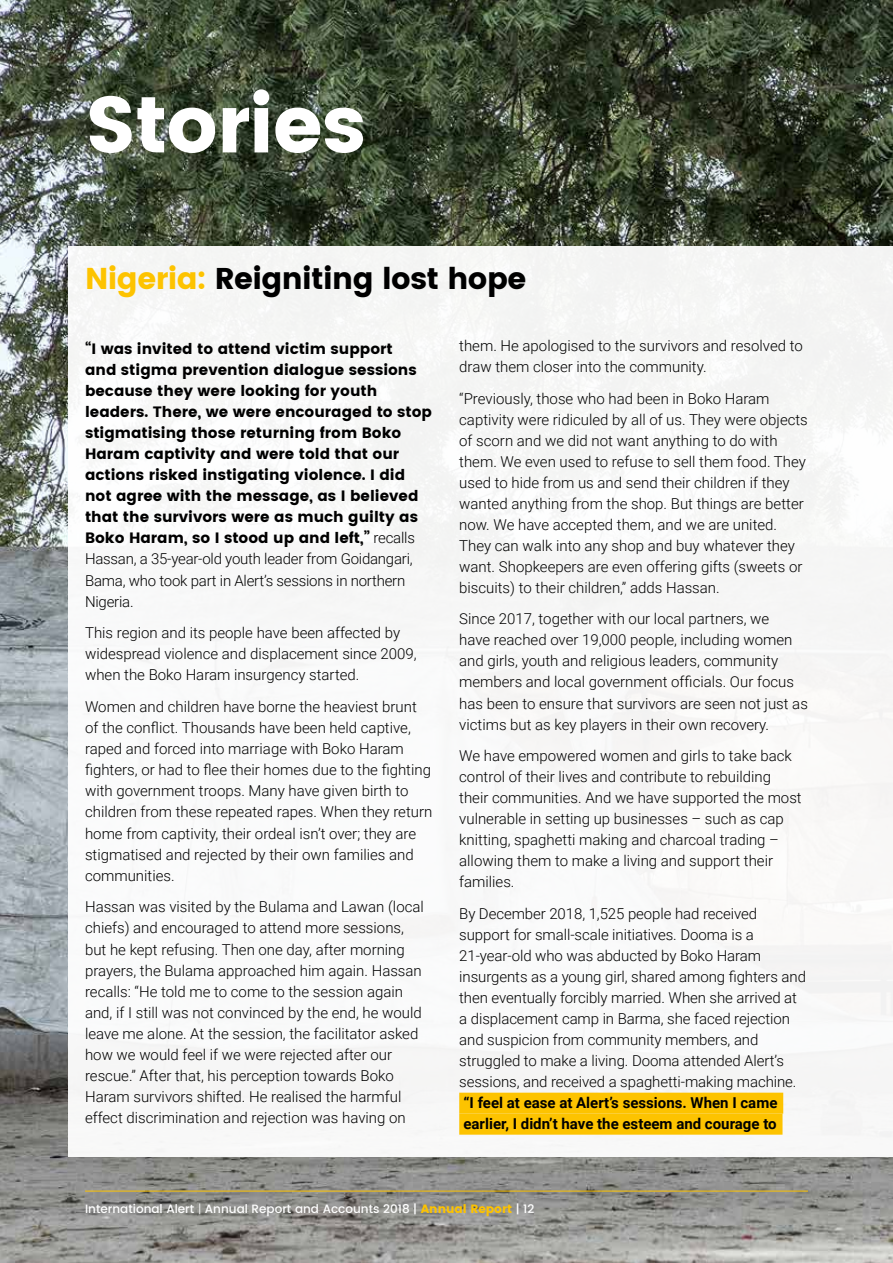
<style>
.page{position:relative;width:893px;height:1263px;background:#fff}
.page>*{position:absolute;margin:0;border:0;box-sizing:border-box;transform-origin:0 0}
.t1{font:79.5px "Poppins";letter-spacing:-.02em;color:#fff}
.t2{font:30px "Poppins";letter-spacing:-.02em;color:#000}
.t3{font:300 15px/21px "Roboto";color:#000}
.t4{font:15px/21.1px "Poppins";color:#000}
.t5{font:700 15px/21px "Roboto";color:#000}
.t6{font:500 12px "Poppins";color:#fff}
.s1{color:#fdc300}
.s2{font-family:"Roboto";font-weight:300}
.s3{font-weight:300}
.s4{font-weight:400;color:#fdc300}
</style>
<div class="page">
<img style="left:0;top:0;width:893px;height:1263px">
<div style="left:68px;top:247px;width:825px;height:910px;background:#f8f8f8"></div>
<hr style="left:85px;top:1191px;width:723px;height:1px;background:#fdc300">
<div style="left:459px;top:1093px;width:324px;height:21px;background:#fdc300"></div>
<div style="left:459px;top:1114px;width:323px;height:21px;background:#fdc300"></div>
<h1 class="t1" style="left:85px;top:78px;width:283px">Stories</h1>
<h2 class="t2" style="left:85px;top:261px;width:443px"><span class="s1">Nigeria:</span> Reigniting lost hope</h2>
<p class="t4" style="left:85px;top:338px;width:348px">“I was invited to attend victim support<br>and stigma prevention dialogue sessions because they were looking for youth leaders. There, we were encouraged to stop stigmatising those returning from Boko Haram captivity and were told that our actions risked instigating violence. I did not agree with the message, as I believed that the survivors were as much guilty as Boko Haram, so I stood up and left,” <span class="s2">recalls</span></p>
<p class="t3" style="left:85px;top:548px;width:329px">Hassan, a 35-year-old youth leader from Goidangari,<br>Bama, who took part in Alert’s sessions in northern<br>Nigeria.</p>
<p class="t3" style="left:85px;top:622px;width:333px">This region and its people have been affected by widespread violence and displacement since 2009, when the Boko Haram insurgency started.</p>
<p class="t3" style="left:85px;top:695px;width:349px">Women and children have borne the heaviest brunt of the conflict. Thousands have been held captive, raped and forced into marriage with Boko Haram fighters, or had to flee their homes due to the fighting with government troops. Many have given birth to children from these repeated rapes. When they return home from captivity, their ordeal isn’t over; they are stigmatised and rejected by their own families and communities.</p>
<p class="t3" style="left:85px;top:896px;width:340px">Hassan was visited by the Bulama and Lawan (local chiefs) and encouraged to attend more sessions, but he kept refusing. Then one day, after morning prayers, the Bulama approached him again. Hassan recalls: “He told me to come to the session again and, if I still was not convinced by the end, he would leave me alone. At the session, the facilitator asked how we would feel if we were rejected after our rescue.” After that, his perception towards Boko Haram survivors shifted. He realised the harmful effect discrimination and rejection was having on</p>
<p class="t3" style="left:459px;top:335px;width:345px">them. He apologised to the survivors and resolved to draw them closer into the community.</p>
<p class="t3" style="left:459px;top:388px;width:350px">“Previously, those who had been in Boko Haram captivity were ridiculed by all of us. They were objects of scorn and we did not want anything to do with them. We even used to refuse to sell them food. They used to hide from us and send their children if they wanted anything from the shop. But things are better now. We have accepted them, and we are united.<br>They can walk into any shop and buy whatever they want. Shopkeepers are even offering gifts (sweets or biscuits) to their children,” adds Hassan.</p>
<p class="t3" style="left:459px;top:608px;width:350px">Since 2017, together with our local partners, we<br>have reached over 19,000 people, including women and girls, youth and religious leaders, community members and local government officials. Our focus has been to ensure that survivors are seen not just as victims but as key players in their own recovery.</p>
<p class="t3" style="left:459px;top:745px;width:344px">We have empowered women and girls to take back control of their lives and contribute to rebuilding their communities. And we have supported the most vulnerable in setting up businesses – such as cap knitting, spaghetti making and charcoal trading – allowing them to make a living and support their families.</p>
<p class="t3" style="left:459px;top:902px;width:348px">By December 2018, 1,525 people had received support for small-scale initiatives. Dooma is a 21-year-old who was abducted by Boko Haram insurgents as a young girl, shared among fighters and then eventually forcibly married. When she arrived at a displacement camp in Barma, she faced rejection and suspicion from community members, and struggled to make a living. Dooma attended Alert’s sessions, and received a spaghetti-making machine.</p>
<p class="t5" style="left:463px;top:1091px;width:315px">“I feel at ease at Alert’s sessions. When I came earlier, I didn’t have the esteem and courage to</p>
<p class="t6" style="left:85px;top:1199px;width:451px">International Alert <span class="s3">|</span> Annual Report and Accounts 2018 | <span class="s4">Annual Report</span> | 12</p>
</div>
